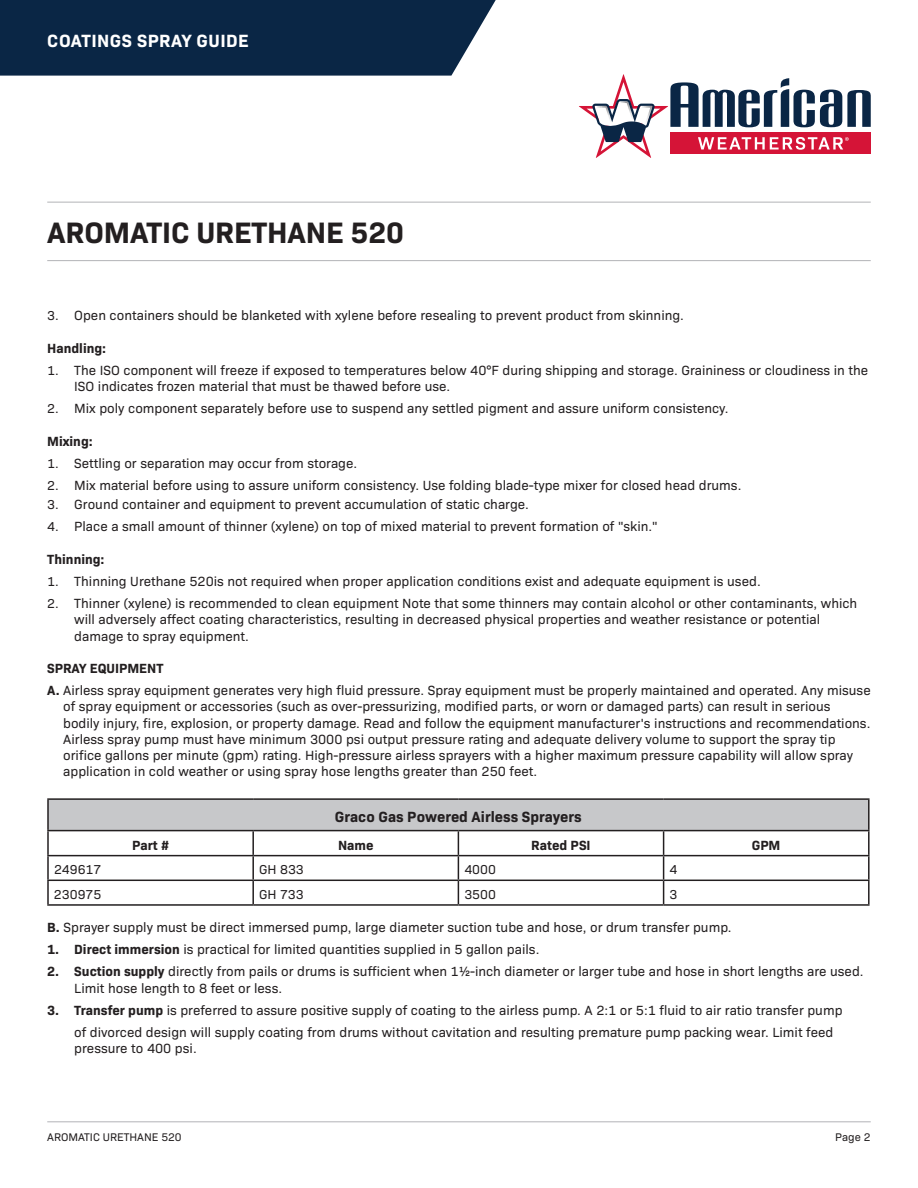
<style>
.page{position:relative;width:918px;height:1188px;background:#fff}
.page>*{position:absolute;margin:0;border:0;box-sizing:border-box;transform-origin:0 0}
.t1{font:700 30px "Bio Sans";letter-spacing:-.005em;color:#231f20}
.t2{font:700 18px "Bio Sans";letter-spacing:.025em;color:#fff}
.t3{font:700 15px "Bio Sans";color:#231f20}
.t4{font:13.5px/16.2px "Bio Sans";color:#231f20}
.t5{font:700 13.5px "Bio Sans";color:#231f20}
.t6{font:13.2px "Bio Sans";color:#231f20}
.t7{font:11.25px "Bio Sans";color:#231f20}
.s1{font-size:13.2px}
.s2{font-weight:700}
</style>
<div class="page">
<hr style="left:47px;top:1121px;width:824px;height:1px;background:#b2b3b7">
<hr style="left:47px;top:202px;width:824px;height:1px;background:#b2b3b7">
<hr style="left:47px;top:260px;width:824px;height:1px;background:#b2b3b7">
<div style="left:0;top:0;width:496px;height:76px;background:#0a2645"></div>
<svg style="left:579px;top:74px;width:292px;height:84px"></svg>
<div style="left:48px;top:799px;width:821px;height:32px;background:#c7c8ca"></div>
<hr style="left:47px;top:798px;width:206px;height:2px;background:#231f20">
<hr style="left:47px;top:800px;width:2px;height:30px;background:#231f20">
<hr style="left:253px;top:798px;width:205px;height:2px;background:#231f20">
<hr style="left:458px;top:798px;width:206px;height:2px;background:#231f20">
<hr style="left:664px;top:798px;width:206px;height:2px;background:#231f20">
<hr style="left:868px;top:800px;width:2px;height:30px;background:#231f20">
<hr style="left:47px;top:830px;width:206px;height:1px;background:#231f20">
<hr style="left:47px;top:831px;width:2px;height:24px;background:#231f20">
<hr style="left:253px;top:830px;width:205px;height:1px;background:#231f20">
<hr style="left:252px;top:831px;width:2px;height:24px;background:#231f20">
<hr style="left:458px;top:830px;width:206px;height:1px;background:#231f20">
<hr style="left:664px;top:830px;width:206px;height:1px;background:#231f20">
<hr style="left:868px;top:831px;width:2px;height:24px;background:#231f20">
<hr style="left:47px;top:855px;width:206px;height:1px;background:#231f20">
<hr style="left:47px;top:856px;width:2px;height:24px;background:#231f20">
<hr style="left:253px;top:855px;width:205px;height:1px;background:#231f20">
<hr style="left:252px;top:856px;width:2px;height:24px;background:#231f20">
<hr style="left:458px;top:855px;width:206px;height:1px;background:#231f20">
<hr style="left:664px;top:855px;width:206px;height:1px;background:#231f20">
<hr style="left:868px;top:856px;width:2px;height:24px;background:#231f20">
<hr style="left:47px;top:880px;width:206px;height:1px;background:#231f20">
<hr style="left:47px;top:881px;width:2px;height:23px;background:#231f20">
<hr style="left:253px;top:880px;width:205px;height:1px;background:#231f20">
<hr style="left:252px;top:881px;width:2px;height:23px;background:#231f20">
<hr style="left:458px;top:880px;width:206px;height:1px;background:#231f20">
<svg style="left:458px;top:831px;width:1px;height:73px"></svg>
<hr style="left:664px;top:880px;width:206px;height:1px;background:#231f20">
<svg style="left:663px;top:831px;width:1px;height:73px"></svg>
<hr style="left:868px;top:881px;width:2px;height:23px;background:#231f20">
<hr style="left:47px;top:904px;width:206px;height:2px;background:#231f20">
<hr style="left:253px;top:904px;width:205px;height:2px;background:#231f20">
<hr style="left:458px;top:904px;width:206px;height:2px;background:#231f20">
<hr style="left:664px;top:904px;width:206px;height:2px;background:#231f20">
<h2 class="t2" style="left:47px;top:27px;width:203px">COATINGS SPRAY GUIDE</h2>
<h1 class="t1" style="left:47px;top:210px;width:358px">AROMATIC URETHANE 520</h1>
<p class="t4" style="left:47px;top:306px;width:638px"><span class="s1">3.</span> Open containers should be blanketed with xylene before resealing to prevent product from skinning.</p>
<p class="t5" style="left:47px;top:338px;width:60px">Handling:</p>
<p class="t4" style="left:74px;top:361px;width:795px;text-indent:-27px"><span class="s1">1.</span> The ISO component will freeze if exposed to temperatures below 40°F during shipping and storage. Graininess or cloudiness in the<br>ISO indicates frozen material that must be thawed before use.</p>
<p class="t4" style="left:47px;top:399px;width:683px"><span class="s1">2.</span> Mix poly component separately before use to suspend any settled pigment and assure uniform consistency.</p>
<p class="t5" style="left:47px;top:431px;width:47px">Mixing:</p>
<p class="t4" style="left:47px;top:454px;width:311px"><span class="s1">1.</span> Settling or separation may occur from storage.</p>
<p class="t4" style="left:47px;top:476px;width:696px"><span class="s1">2.</span> Mix material before using to assure uniform consistency. Use folding blade-type mixer for closed head drums.</p>
<p class="t4" style="left:47px;top:495px;width:483px"><span class="s1">3.</span> Ground container and equipment to prevent accumulation of static charge.</p>
<p class="t4" style="left:47px;top:518px;width:612px"><span class="s1">4.</span> Place a small amount of thinner (xylene) on top of mixed material to prevent formation of "skin."</p>
<p class="t5" style="left:47px;top:549px;width:59px">Thinning:</p>
<p class="t4" style="left:47px;top:572px;width:715px"><span class="s1">1.</span> Thinning Urethane 520is not required when proper application conditions exist and adequate equipment is used.</p>
<p class="t4" style="left:74px;top:594px;width:784px;text-indent:-27px"><span class="s1">2.</span> Thinner (xylene) is recommended to clean equipment Note that some thinners may contain alcohol or other contaminants, which will adversely affect coating characteristics, resulting in decreased physical properties and weather resistance or potential damage to spray equipment.</p>
<p class="t4" style="left:47px;top:656px;width:825px;line-height:22.2px"><span class="s2">SPRAY EQUIPMENT<br>A.</span> Airless spray equipment generates very high fluid pressure. Spray equipment must be properly maintained and operated. Any misuse</p>
<p class="t4" style="left:63px;top:698px;width:809px">of spray equipment or accessories (such as over-pressurizing, modified parts, or worn or damaged parts) can result in serious<br>bodily injury, fire, explosion, or property damage. Read and follow the equipment manufacturer's instructions and recommendations.<br>Airless spray pump must have minimum 3000 psi output pressure rating and adequate delivery volume to support the spray tip orifice gallons per minute (gpm) rating. High-pressure airless sprayers with a higher maximum pressure capability will allow spray application in cold weather or using spray hose lengths greater than 250 feet.</p>
<p class="t3" style="left:335px;top:805px;width:248px">Graco Gas Powered Airless Sprayers</p>
<p class="t5" style="left:132px;top:835px;width:39px">Part #</p>
<p class="t5" style="left:338px;top:835px;width:37px">Name</p>
<p class="t5" style="left:531px;top:835px;width:61px">Rated PSI</p>
<p class="t5" style="left:752px;top:835px;width:30px">GPM</p>
<p class="t6" style="left:54px;top:860px;width:49px">249617</p>
<p class="t6" style="left:259px;top:860px;width:46px">GH 833</p>
<p class="t6" style="left:464px;top:860px;width:33px">4000</p>
<p class="t6" style="left:670px;top:860px;width:9px">4</p>
<p class="t6" style="left:54px;top:885px;width:49px">230975</p>
<p class="t6" style="left:259px;top:885px;width:46px">GH 733</p>
<p class="t6" style="left:464px;top:885px;width:33px">3500</p>
<p class="t6" style="left:670px;top:885px;width:9px">3</p>
<p class="t4" style="left:47px;top:918px;width:686px"><span class="s2">B.</span> Sprayer supply must be direct immersed pump, large diameter suction tube and hose, or drum transfer pump.</p>
<p class="t4" style="left:47px;top:940px;width:494px"><span class="s2">1. Direct immersion</span> is practical for limited quantities supplied in 5 gallon pails.</p>
<p class="t4" style="left:74px;top:963px;width:791px;text-indent:-27px"><span class="s2">2. Suction supply</span> directly from pails or drums is sufficient when 1½-inch diameter or larger tube and hose in short lengths are used.<br>Limit hose length to 8 feet or less.</p>
<p class="t4" style="left:74px;top:998px;width:770px;line-height:22.2px;text-indent:-27px"><span class="s2">3. Transfer pump</span> is preferred to assure positive supply of coating to the airless pump. A 2:1 or 5:1 fluid to air ratio transfer pump of divorced design will supply coating from drums without cavitation and resulting premature pump packing wear. Limit feed</p>
<p class="t4" style="left:74px;top:1039px;width:124px">pressure to 400 psi.</p>
<p class="t7" style="left:47px;top:1129px;width:136px">AROMATIC URETHANE 520</p>
<p class="t7" style="left:835px;top:1129px;width:37px">Page 2</p>
</div>
